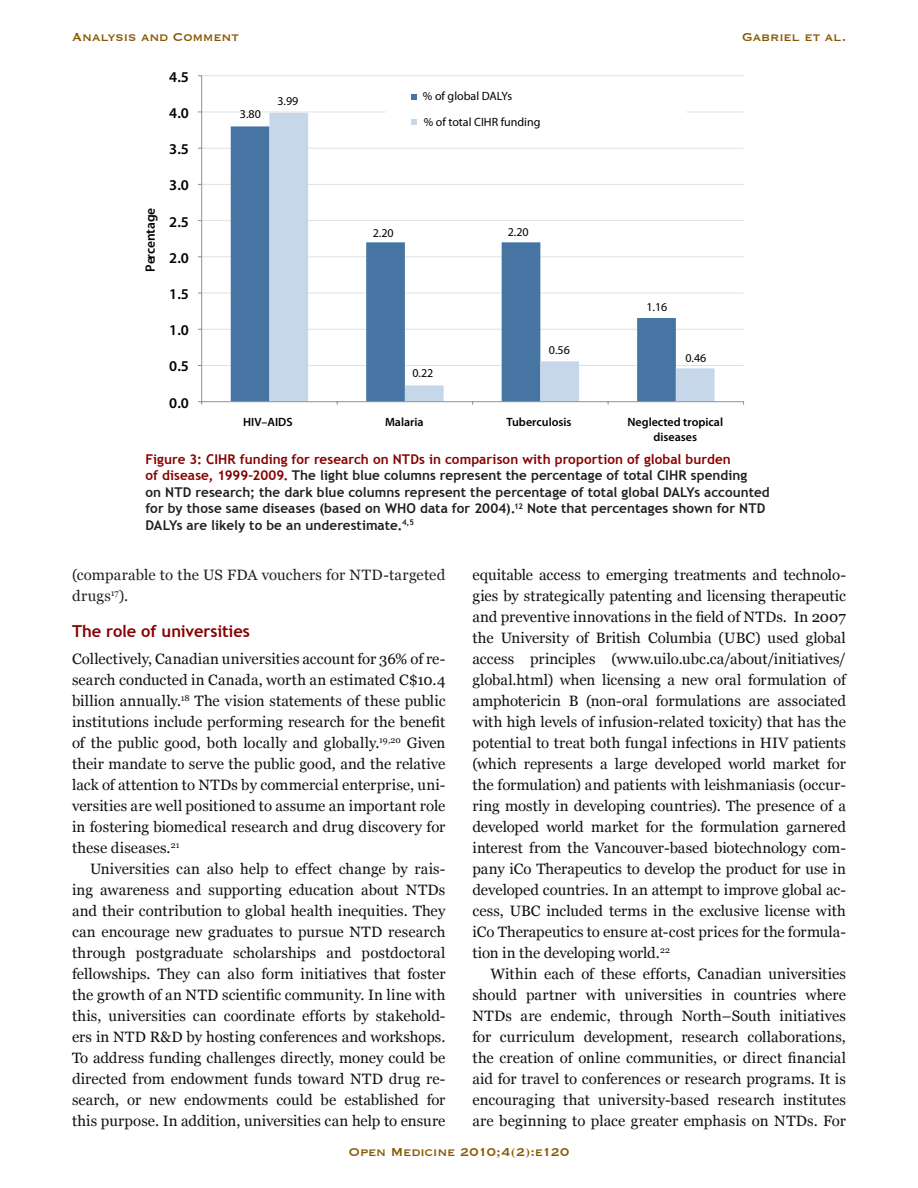
<style>
.page{position:relative;width:918px;height:1188px;background:#fff}
.page>*{position:absolute;margin:0;border:0;box-sizing:border-box;transform-origin:0 0}
.Heading_level_1{font:700 16.5px "Trebuchet MS";letter-spacing:-.005em;color:#870000}
.Body_text_paragraph{font:15px/21px "Georgia";color:#111;text-align:justify}
.Body_text_no_indent{font:15px/21px "Georgia";letter-spacing:.01em;color:#111;text-align:justify}
.Header_footer{font:15px "Copperplate";letter-spacing:-.02em;color:#875700}
.Body_text_paragraph-2{font:15px/21px "Georgia";letter-spacing:.01em;color:#231f20}
.t1{font:600 15px "Myriad Pro";color:#000}
.Heading_level_1-2{font:700 13.5px/16.5px "Trebuchet MS";letter-spacing:.005em;color:#231f20}
.t2{font:600 13.5px "Myriad Pro";letter-spacing:-.005em;color:#000}
.t3{font:12px "Myriad Pro";color:#000}
.t4{font:600 12px/15px "Myriad Pro";color:#000;text-align:center}
.s1{color:#870000}
</style>
<div class="page">
<hr style="left:202px;top:75px;width:542px;height:1px;background:#e1e1e0">
<hr style="left:202px;top:112px;width:542px;height:1px;background:#e1e1e0">
<hr style="left:202px;top:148px;width:542px;height:1px;background:#e1e1e0">
<hr style="left:202px;top:184px;width:542px;height:1px;background:#e1e1e0">
<hr style="left:202px;top:220px;width:542px;height:1px;background:#e1e1e0">
<hr style="left:202px;top:257px;width:542px;height:1px;background:#e1e1e0">
<hr style="left:202px;top:293px;width:542px;height:1px;background:#e1e1e0">
<hr style="left:202px;top:329px;width:542px;height:1px;background:#e1e1e0">
<hr style="left:202px;top:365px;width:542px;height:1px;background:#e1e1e0">
<div style="left:231px;top:126px;width:38px;height:275px;background:#4675a4"></div>
<svg style="left:269px;top:113px;width:446px;height:288px"></svg>
<hr style="left:202px;top:401px;width:542px;height:1px;background:#929191">
<hr style="left:201px;top:76px;width:1px;height:326px;background:#929191">
<svg style="left:411px;top:94px;width:6px;height:6px"></svg>
<svg style="left:411px;top:119px;width:6px;height:6px"></svg>
<p class="Header_footer" style="left:72px;top:28px;width:168px">Analysis and Comment</p>
<p class="Header_footer" style="left:742px;top:28px;width:106px">Gabriel et al.</p>
<p class="t2" style="left:142px;top:272px;width:66px;rotate:-90deg">Percentage</p>
<p class="t1" style="left:169px;top:67px;width:21px">4.5</p>
<p class="t1" style="left:169px;top:103px;width:21px">4.0</p>
<p class="t1" style="left:169px;top:140px;width:21px">3.5</p>
<p class="t1" style="left:169px;top:176px;width:21px">3.0</p>
<p class="t1" style="left:169px;top:212px;width:21px">2.5</p>
<p class="t1" style="left:169px;top:248px;width:21px">2.0</p>
<p class="t1" style="left:169px;top:284px;width:21px">1.5</p>
<p class="t1" style="left:169px;top:321px;width:21px">1.0</p>
<p class="t1" style="left:169px;top:357px;width:21px">0.5</p>
<p class="t1" style="left:169px;top:393px;width:21px">0.0</p>
<p class="t3" style="left:240px;top:107px;width:22px">3.80</p>
<p class="t3" style="left:277px;top:93px;width:22px">3.99</p>
<p class="t3" style="left:423px;top:88px;width:91px">% of global DALYs</p>
<p class="t3" style="left:424px;top:115px;width:118px">% of total CIHR funding</p>
<p class="t3" style="left:373px;top:225px;width:22px">2.20</p>
<p class="t3" style="left:508px;top:225px;width:22px">2.20</p>
<p class="t3" style="left:412px;top:366px;width:22px">0.22</p>
<p class="t3" style="left:549px;top:343px;width:22px">0.56</p>
<p class="t3" style="left:646px;top:300px;width:22px">1.16</p>
<p class="t3" style="left:685px;top:351px;width:22px">0.46</p>
<p class="t4" style="left:243px;top:414px;width:51px">HIV–AIDS</p>
<p class="t4" style="left:385px;top:414px;width:40px">Malaria</p>
<p class="t4" style="left:506px;top:414px;width:67px">Tuberculosis</p>
<p class="t4" style="left:628px;top:414px;width:97px">Neglected tropical diseases</p>
<p class="Heading_level_1-2" style="left:146px;top:451px;width:626px"><span class="s1">Figure 3: CIHR funding for research on NTDs in comparison with proportion of global burden<br>of disease, 1999–2009.</span> The light blue columns represent the percentage of total CIHR spending<br>on NTD research; the dark blue columns represent the percentage of total global DALYs accounted for by those same diseases (based on WHO data for 2004).<sup>12</sup> Note that percentages shown for NTD DALYs are likely to be an underestimate.<sup>4,5</sup></p>
<p class="Body_text_paragraph-2" style="left:72px;top:564px;width:375px">(comparable to the US FDA vouchers for NTD-targeted drugs<sup>17</sup>).</p>
<p class="Heading_level_1" style="left:72px;top:620px;width:180px">The role of universities</p>
<p class="Body_text_no_indent" style="left:72px;top:648px;width:375px">Collectively, Canadian universities account for 36% of re&shy;search conducted in Canada, worth an estimated C$10.4 billion annually.<sup>18</sup> The vision statements of these public institutions include performing research for the benefit of the public good, both locally and globally.<sup>19,20</sup> Given their mandate to serve the public good, and the relative lack of attention to NTDs by commercial enterprise, uni&shy;versities are well positioned to assume an important role in fostering biomedical research and drug discovery for these diseases.<sup>21</sup></p>
<p class="Body_text_paragraph" style="left:72px;top:858px;width:375px;text-indent:18px">Universities can also help to effect change by rais&shy;ing awareness and supporting education about NTDs and their contribution to global health inequities. They can encourage new graduates to pursue NTD research through postgraduate scholarships and postdoctoral fellowships. They can also form initiatives that foster the growth of an NTD scientific community. In line with this, universities can coordinate efforts by stakehold&shy;ers in NTD R&amp;D by hosting conferences and workshops.<br>To address funding challenges directly, money could be directed from endowment funds toward NTD drug re&shy;search, or new endowments could be established for this purpose. In addition, universities can help to ensure</p>
<p class="Body_text_paragraph" style="left:472px;top:564px;width:375px">equitable access to emerging treatments and technolo&shy;gies by strategically patenting and licensing therapeutic and preventive innovations in the field of NTDs. In 2007 the University of British Columbia (UBC) used global access principles (www.uilo.ubc.ca/about/initiatives/ global.html) when licensing a new oral formulation of amphotericin B (non-oral formulations are associated with high levels of infusion-related toxicity) that has the potential to treat both fungal infections in HIV patients (which represents a large developed world market for the formulation) and patients with leishmaniasis (occur&shy;ring mostly in developing countries). The presence of a developed world market for the formulation garnered interest from the Vancouver-based biotechnology com&shy;pany iCo Therapeutics to develop the product for use in developed countries. In an attempt to improve global ac&shy;cess, UBC included terms in the exclusive license with iCo Therapeutics to ensure at-cost prices for the formula&shy;tion in the developing world.<sup>22</sup></p>
<p class="Body_text_paragraph" style="left:472px;top:963px;width:375px;text-indent:18px">Within each of these efforts, Canadian universities should partner with universities in countries where NTDs are endemic, through North–South initiatives for curriculum development, research collaborations, the creation of online communities, or direct financial aid for travel to conferences or research programs. It is encouraging that university-based research institutes are beginning to place greater emphasis on NTDs. For</p>
<p class="Header_footer" style="left:349px;top:1142px;width:222px">Open Medicine 2010;4(2):e120</p>
</div>
